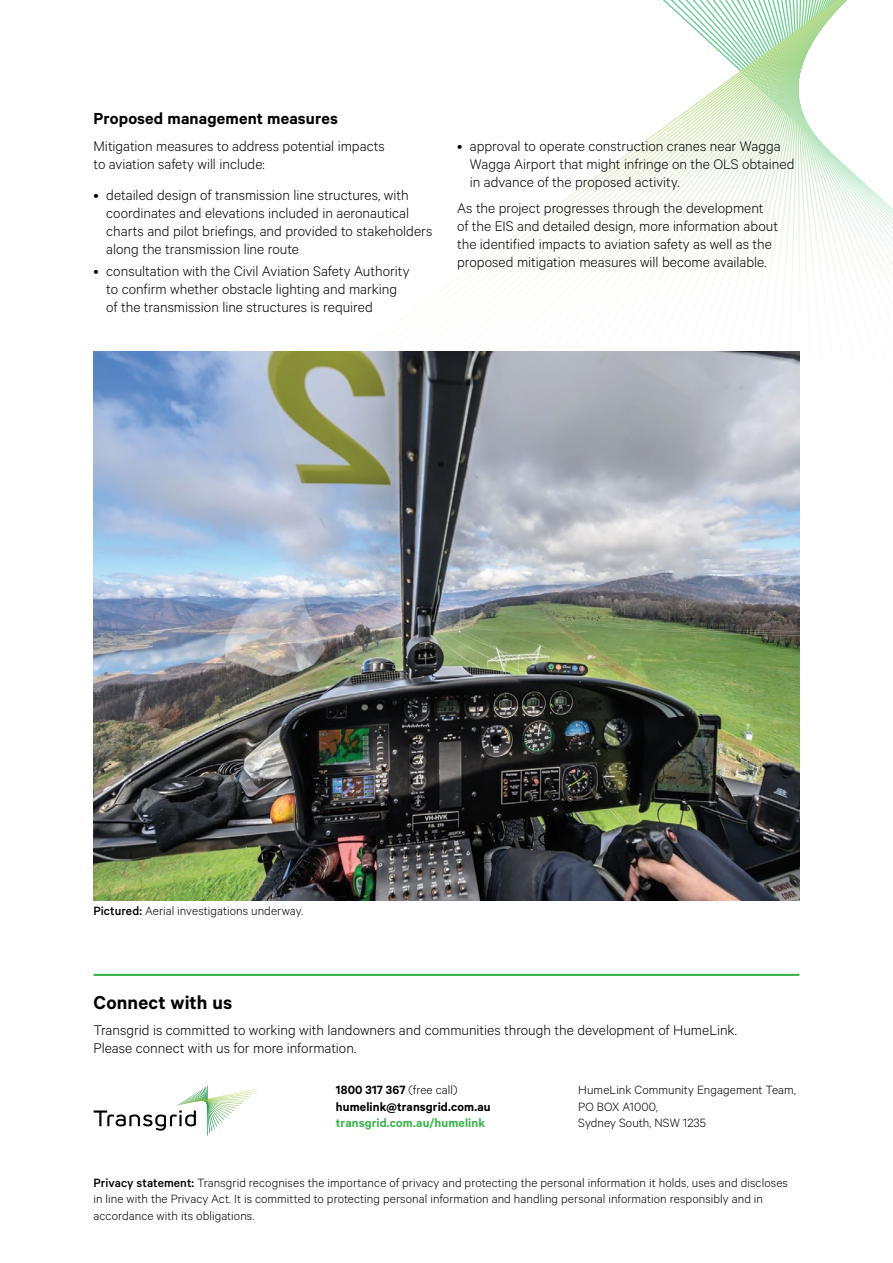
<style>
.page{position:relative;width:893px;height:1263px;background:#fff}
.page>*{position:absolute;margin:0;border:0;box-sizing:border-box;transform-origin:0 0}
.t1{font:600 21px "Calibre";letter-spacing:.01em;color:#000}
.t2{font:600 18px "Calibre";letter-spacing:.01em;color:#000}
.t3{font:300 15.75px/18px "Calibre";color:#000}
.t4{font:300 13.5px/16.5px "Calibre";letter-spacing:.005em;color:#000}
.t5{font:600 13.5px/16.5px "Calibre";letter-spacing:.01em;color:#000}
.t6{font:600 13.5px "Calibre";letter-spacing:.01em;color:#39b54a}
.s1{font-weight:500}
.s2{font-weight:300}
</style>
<div class="page">
<svg style="left:663px;top:0;width:184px;height:42px"></svg>
<svg style="left:93px;top:42px;width:800px;height:498px"></svg>
<hr style="left:94px;top:974px;width:705px;height:2px;background:#39b54a">
<img style="left:94px;top:351px;width:705px;height:549px">
<svg style="left:94px;top:1086px;width:163px;height:50px"></svg>
<p class="t2" style="left:94px;top:108px;width:246px">Proposed management measures</p>
<p class="t3" style="left:94px;top:136px;width:293px">Mitigation measures to address potential impacts to aviation safety will include:</p>
<p class="t3" style="left:106px;top:185px;width:327px;text-indent:-13px">• detailed design of transmission line structures, with coordinates and elevations included in aeronautical charts and pilot briefings, and provided to stakeholders along the transmission line route</p>
<p class="t3" style="left:106px;top:261px;width:305px;text-indent:-13px">• consultation with the Civil Aviation Safety Authority to confirm whether obstacle lighting and marking of the transmission line structures is required</p>
<p class="t3" style="left:470px;top:136px;width:326px;text-indent:-13px">• approval to operate construction cranes near Wagga<br>Wagga Airport that might infringe on the OLS obtained in advance of the proposed activity.</p>
<p class="t3" style="left:457px;top:199px;width:322px">As the project progresses through the development of the EIS and detailed design, more information about the identified impacts to aviation safety as well as the proposed mitigation measures will become available.</p>
<p class="t4" style="left:94px;top:902px;width:211px"><span class="s1">Pictured:</span> Aerial investigations underway.</p>
<h1 class="t1" style="left:94px;top:989px;width:140px">Connect with us</h1>
<p class="t3" style="left:94px;top:1020px;width:645px">Transgrid is committed to working with landowners and communities through the development of HumeLink.<br>Please connect with us for more information.</p>
<p class="t5" style="left:336px;top:1081px;width:156px">1800 317 367 <span class="s2">(free call) </span>humelink@transgrid.com.au</p>
<p class="t6" style="left:336px;top:1115px;width:151px">transgrid.com.au/humelink</p>
<p class="t4" style="left:578px;top:1081px;width:219px">HumeLink Community Engagement Team,<br>PO BOX A1000,<br>Sydney South, NSW 1235</p>
<p class="t4" style="left:94px;top:1174px;width:696px"><span class="s1">Privacy statement:</span> Transgrid recognises the importance of privacy and protecting the personal information it holds, uses and discloses in line with the Privacy Act. It is committed to protecting personal information and handling personal information responsibly and in accordance with its obligations.</p>
</div>
